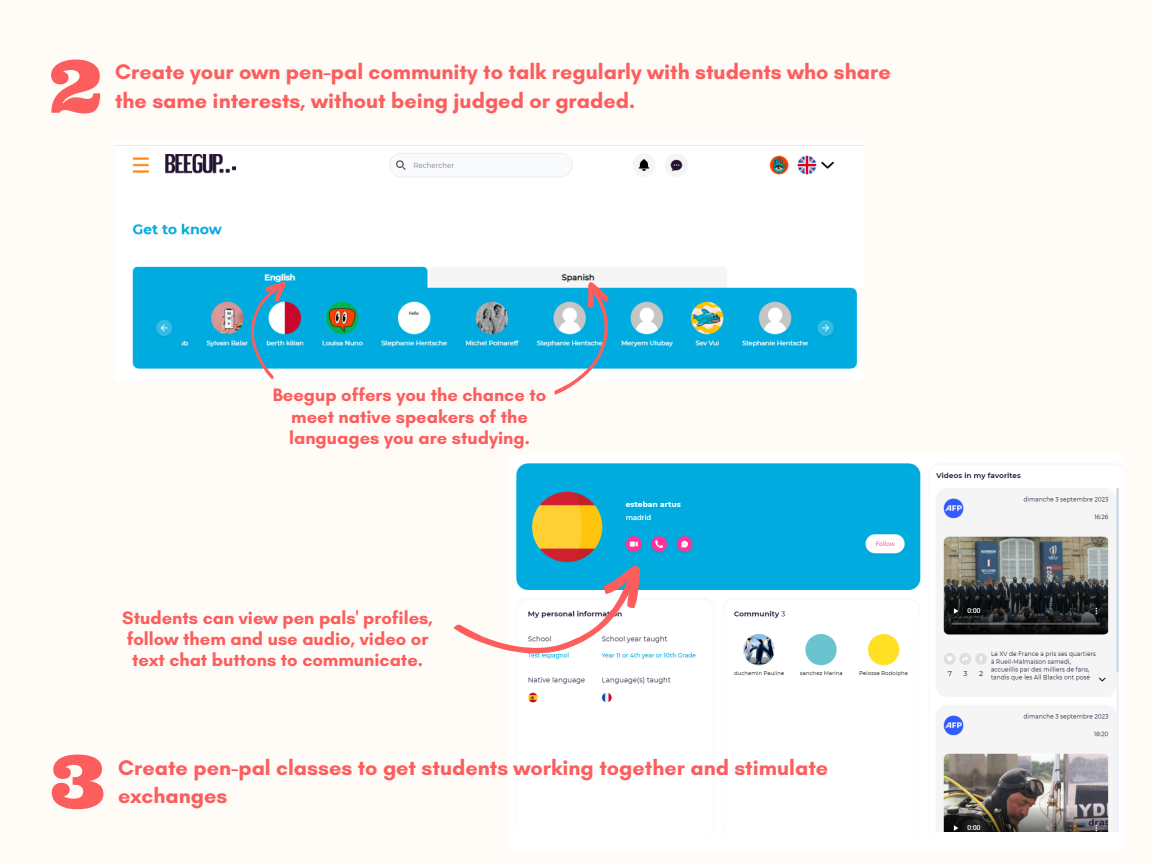
<style>
.page{position:relative;width:1152px;height:864px;background:#fffbf6}
.page>*{position:absolute;margin:0;border:0;box-sizing:border-box;transform-origin:0 0}
.t1{font:73.05px "Ultra";color:#fc5e5e}
.t2{font:700 21.6px/29px "Glacial Indifference";color:#fc5e5e}
.t3{font:700 18.3px/21.3px "Glacial Indifference";color:#fc5e5e;text-align:center}
</style>
<div class="page">
<img style="left:516px;top:463px;width:603px;height:369px">
<img style="left:115px;top:145px;width:747px;height:224px">
<svg style="left:480px;top:166px;width:147px;height:229px"></svg>
<svg style="left:250px;top:282px;width:36px;height:98px"></svg>
<svg style="left:453px;top:565px;width:200px;height:107px"></svg>
<p class="t1" style="left:50px;top:39px;width:53px">2</p>
<h1 class="t2" style="left:115px;top:57px;width:777px">Create your own pen-pal community to talk regularly with students who share the same interests, without being judged or graded.</h1>
<p class="t3" style="left:273px;top:384px;width:275px">Beegup offers you the chance to meet native speakers of the languages you are studying.</p>
<p class="t3" style="left:122px;top:607px;width:312px;text-align:left">Students can view pen pals' profiles, follow them and use audio, video or text chat buttons to communicate.</p>
<p class="t1" style="left:50px;top:734px;width:56px">3</p>
<p class="t2" style="left:118px;top:752px;width:712px">Create pen-pal classes to get students working together and stimulate exchanges</p>
</div>
